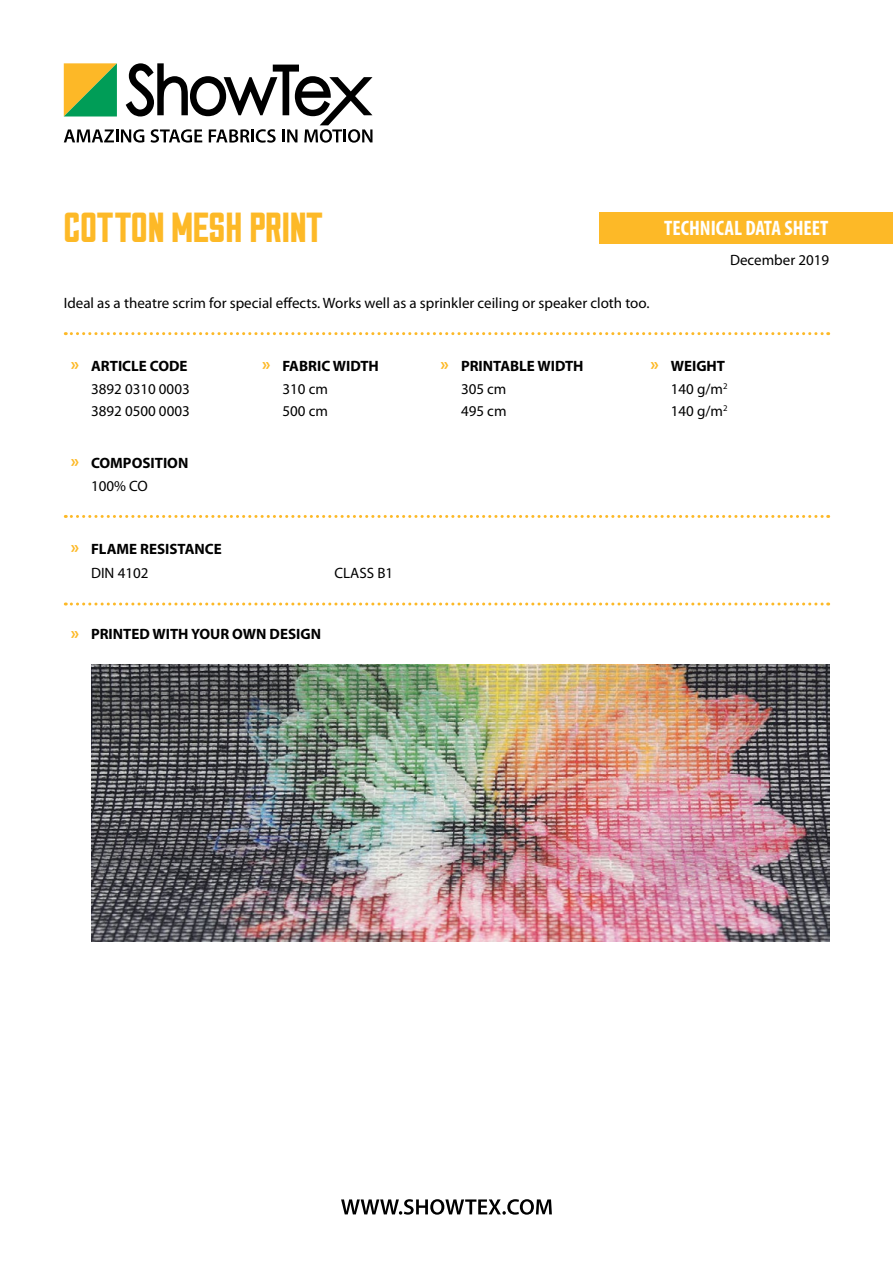
<style>
.page{position:relative;width:893px;height:1263px;background:#fff}
.page>*{position:absolute;margin:0;border:0;box-sizing:border-box;transform-origin:0 0}
.t1{font:42px "Sullivan Show Tex";color:#fdb927}
.t2{font:700 condensed 21px "Myriad Pro";color:#fff}
.t3{font:15px "Myriad Pro";color:#000}
.t4{font:700 15px/23.7px "Myriad Pro";color:#000}
.s1{font-size:18px;color:#fdb927}
.s2{font-weight:400}
.s3{font-weight:600;color:#fff}
</style>
<div class="page">
<svg style="left:64px;top:63px;width:308px;height:80px"></svg>
<svg style="left:341px;top:1199px;width:211px;height:16px"></svg>
<div style="left:600px;top:212px;width:293px;height:31px;background:#fdb927"></div>
<svg style="left:65px;top:515px;width:764px;height:3px"></svg>
<img style="left:92px;top:664px;width:737px;height:277px">
<svg style="left:65px;top:332px;width:764px;height:3px"></svg>
<svg style="left:65px;top:602px;width:764px;height:3px"></svg>
<h1 class="t1" style="left:64px;top:205px;width:261px">COTTON MESH PRINT</h1>
<p class="t3" style="left:64px;top:293px;width:587px">Ideal as a theatre scrim for special effects. Works well as a sprinkler ceiling or speaker cloth too.</p>
<h2 class="t2" style="left:664px;top:215px;width:166px">TECHNICAL DATA SHEET</h2>
<p class="t3" style="left:730px;top:251px;width:101px">December 2019</p>
<p class="t4" style="left:71px;top:353px;width:118px"><span class="s1">»</span> ARTICLE CODE</p>
<p class="t4" style="left:262px;top:353px;width:118px"><span class="s1">»</span> FABRIC WIDTH</p>
<p class="t4" style="left:441px;top:353px;width:144px"><span class="s1">»</span> PRINTABLE WIDTH</p>
<p class="t4" style="left:650px;top:353px;width:76px"><span class="s1">»</span> WEIGHT</p>
<p class="t3" style="left:91px;top:380px;width:100px">3892 0310 0003</p>
<p class="t3" style="left:282px;top:380px;width:47px">310 cm</p>
<p class="t3" style="left:461px;top:380px;width:47px">305 cm</p>
<p class="t3" style="left:671px;top:380px;width:58px">140 g/m<sup>2</sup></p>
<p class="t3" style="left:91px;top:402px;width:100px">3892 0500 0003</p>
<p class="t3" style="left:282px;top:402px;width:47px">500 cm</p>
<p class="t3" style="left:461px;top:402px;width:47px">495 cm</p>
<p class="t3" style="left:671px;top:402px;width:58px">140 g/m<sup>2</sup></p>
<p class="t4" style="left:91px;top:450px;width:99px;text-indent:-20px"><span class="s1">»</span> COMPOSITION<br><span class="s2">100% CO</span></p>
<p class="t4" style="left:68px;top:536px;width:156px"><span class="s1">»</span> FLAME RESISTANCE <span class="s3">or</span> <span class="s2">DIN 4102</span></p>
<p class="t3" style="left:334px;top:563px;width:60px">CLASS B1</p>
<p class="t4" style="left:71px;top:622px;width:252px"><span class="s1">»</span> PRINTED WITH YOUR OWN DESIGN</p>
</div>
